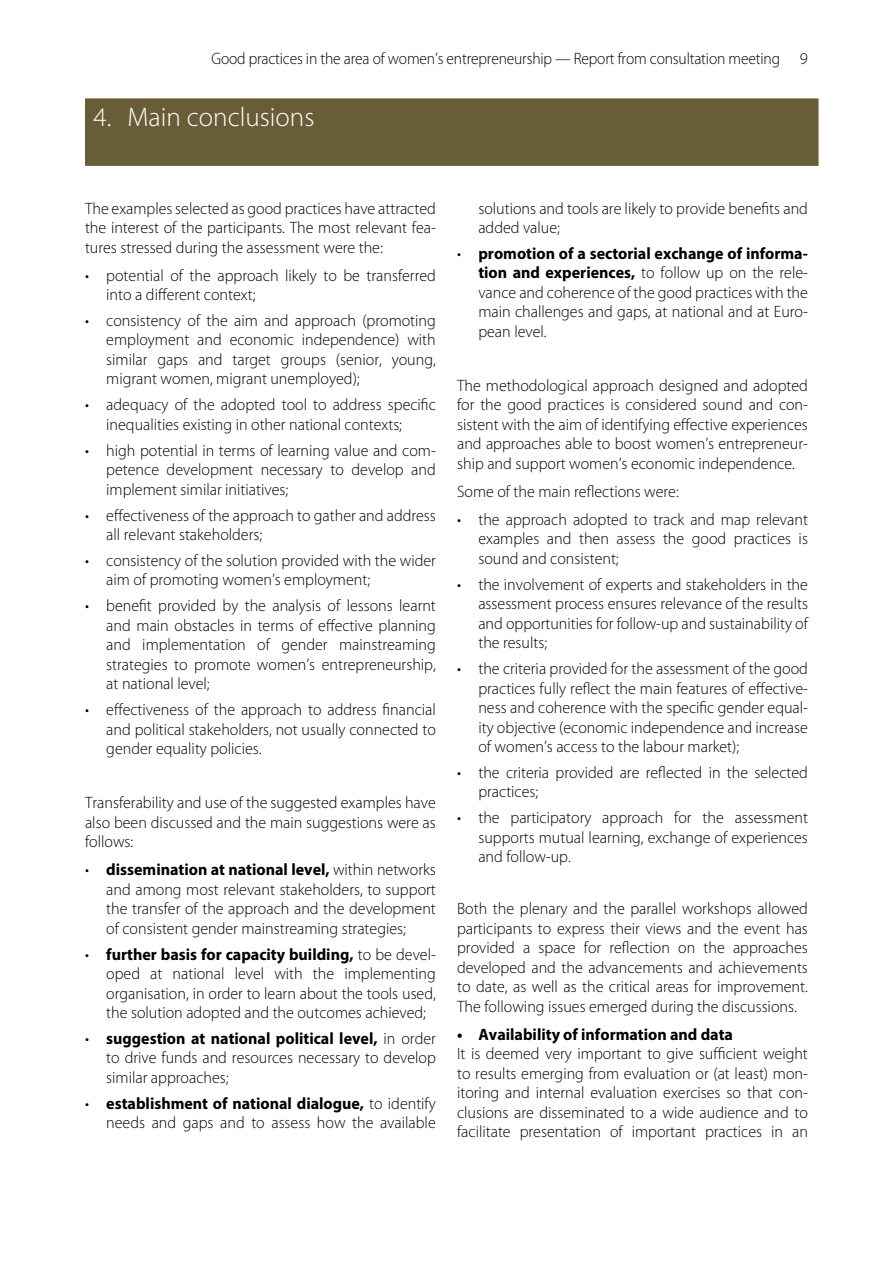
<style>
.page{position:relative;width:893px;height:1263px;background:#fff}
.page>*{position:absolute;margin:0;border:0;box-sizing:border-box;transform-origin:0 0}
.t1{font:300 27px "Myriad Pro";color:#fff}
.t2{font:300 16.5px/19.5px "Myriad Pro";color:#000;text-align:justify}
.t3{font:300 16.5px "Myriad Pro";color:#000;scale:.94 1}
.t4{font:700 16.5px "Myriad Pro";color:#000}
.s1{font-weight:700}
</style>
<div class="page">
<div style="left:85px;top:98px;width:734px;height:68px;background:#695d38"></div>
<p class="t3" style="left:212px;top:49px;width:636px">Good practices in the area of women’s entrepreneurship — Report from consultation meeting 9</p>
<h1 class="t1" style="left:94px;top:102px;width:222px">4. Main conclusions</h1>
<p class="t2" style="left:85px;top:199px;width:352px">The examples selected as good practices have attracted the interest of the participants. The most relevant fea&shy;tures stressed during the assessment were the:</p>
<p class="t2" style="left:106px;top:266px;width:331px;text-indent:-21px">• potential of the approach likely to be transferred into a different context;</p>
<p class="t2" style="left:106px;top:311px;width:331px;text-indent:-21px">• consistency of the aim and approach (promoting employment and economic independence) with similar gaps and target groups (senior, young, migrant women, migrant unemployed);</p>
<p class="t2" style="left:106px;top:395px;width:331px;text-indent:-21px">• adequacy of the adopted tool to address specific inequalities existing in other national contexts;</p>
<p class="t2" style="left:106px;top:441px;width:331px;text-indent:-21px">• high potential in terms of learning value and com&shy;petence development necessary to develop and implement similar initiatives;</p>
<p class="t2" style="left:106px;top:506px;width:331px;text-indent:-21px">• effectiveness of the approach to gather and address all relevant stakeholders;</p>
<p class="t2" style="left:106px;top:551px;width:331px;text-indent:-21px">• consistency of the solution provided with the wider aim of promoting women’s employment;</p>
<p class="t2" style="left:106px;top:596px;width:331px;text-indent:-21px">• benefit provided by the analysis of lessons learnt and main obstacles in terms of effective planning and implementation of gender mainstreaming strategies to promote women’s entrepreneurship, at national level;</p>
<p class="t2" style="left:106px;top:700px;width:331px;text-indent:-21px">• effectiveness of the approach to address financial and political stakeholders, not usually connected to gender equality policies.</p>
<p class="t2" style="left:85px;top:793px;width:352px">Transferability and use of the suggested examples have also been discussed and the main suggestions were as follows:</p>
<p class="t2" style="left:106px;top:860px;width:331px;text-indent:-21px">• <span class="s1">dissemination at national level,</span> within networks and among most relevant stakeholders, to support the transfer of the approach and the development of consistent gender mainstreaming strategies;</p>
<p class="t2" style="left:106px;top:944px;width:331px;text-indent:-21px">• <span class="s1">further basis for capacity building,</span> to be devel&shy;oped at national level with the implementing organisation, in order to learn about the tools used, the solution adopted and the outcomes achieved;</p>
<p class="t2" style="left:106px;top:1029px;width:331px;text-indent:-21px">• <span class="s1">suggestion at national political level,</span> in order to drive funds and resources necessary to develop similar approaches;</p>
<p class="t2" style="left:85px;top:1094px;width:352px;text-align:right">• <span class="s1">establishment of national dialogue,</span> to identify needs and gaps and to assess how the available</p>
<p class="t2" style="left:478px;top:199px;width:331px">solutions and tools are likely to provide benefits and added value;</p>
<p class="t2" style="left:478px;top:244px;width:331px;text-indent:-21px">• <span class="s1">promotion of a sectorial exchange of informa&shy;tion and experiences,</span> to follow up on the rele&shy;vance and coherence of the good practices with the main challenges and gaps, at national and at Euro&shy;pean level.</p>
<p class="t2" style="left:457px;top:376px;width:352px">The methodological approach designed and adopted for the good practices is considered sound and con&shy;sistent with the aim of identifying effective experiences and approaches able to boost women’s entrepreneur&shy;ship and support women’s economic independence.</p>
<p class="t2" style="left:457px;top:482px;width:223px">Some of the main reflections were:</p>
<p class="t2" style="left:478px;top:510px;width:331px;text-indent:-21px">• the approach adopted to track and map relevant examples and then assess the good practices is sound and consistent;</p>
<p class="t2" style="left:478px;top:575px;width:331px;text-indent:-21px">• the involvement of experts and stakeholders in the assessment process ensures relevance of the results and opportunities for follow-up and sustainability of the results;</p>
<p class="t2" style="left:478px;top:659px;width:331px;text-indent:-21px">• the criteria provided for the assessment of the good practices fully reflect the main features of effective&shy;ness and coherence with the specific gender equal&shy;ity objective (economic independence and increase of women’s access to the labour market);</p>
<p class="t2" style="left:478px;top:763px;width:331px;text-indent:-21px">• the criteria provided are reflected in the selected practices;</p>
<p class="t2" style="left:478px;top:808px;width:331px;text-indent:-21px">• the participatory approach for the assessment supports mutual learning, exchange of experiences and follow-up.</p>
<p class="t2" style="left:457px;top:899px;width:352px">Both the plenary and the parallel workshops allowed participants to express their views and the event has provided a space for reflection on the approaches developed and the advancements and achievements to date, as well as the critical areas for improvement.<br>The following issues emerged during the discussions.</p>
<p class="t4" style="left:457px;top:1023px;width:277px">• Availability of information and data</p>
<p class="t2" style="left:457px;top:1044px;width:352px">It is deemed very important to give sufficient weight to results emerging from evaluation or (at least) mon&shy;itoring and internal evaluation exercises so that con&shy;clusions are disseminated to a wide audience and to facilitate presentation of important practices in an</p>
</div>
